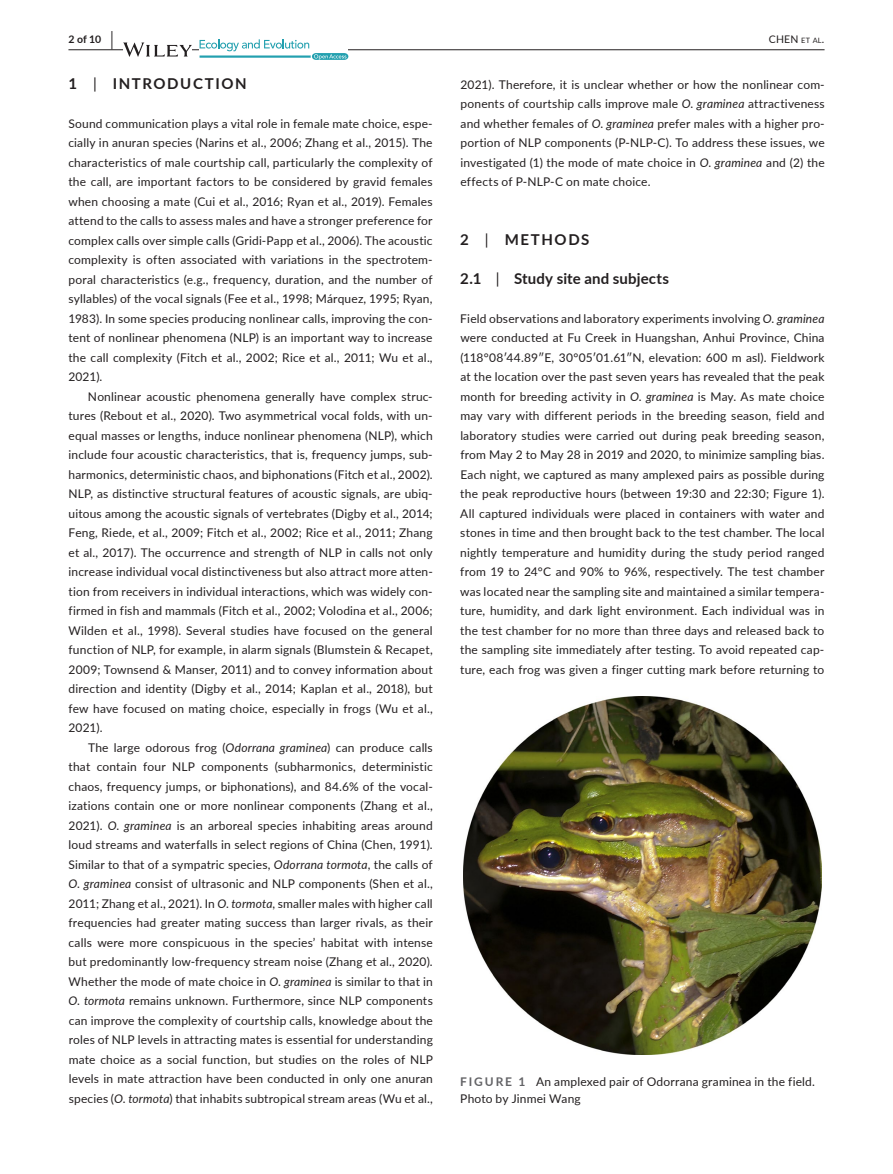
<style>
.page{position:relative;width:893px;height:1174px;background:#fff}
.page>*{position:absolute;margin:0;border:0;box-sizing:border-box;transform-origin:0 0}
.t1{font:700 15px "Lato";letter-spacing:.01em;color:#231f20}
.t2{font:700 15px "Lato";letter-spacing:.095em;color:#231f20}
.t3{font:12px/19.5px "Lato";letter-spacing:.015em;color:#231f20;text-align:justify}
.t4{font:10.5px "Lato";color:#231f20}
.t5{font:700 10.5px "Lato";color:#231f20}
.s1{font-size:19.5px}
.s2{font-size:7.35px}
.s3{font-weight:400}
.s4{font-style:italic}
.s5{font-weight:700;color:#636366}
</style>
<div class="page">
<hr style="left:68px;top:49px;width:756px;height:1px;background:#231f20">
<svg style="left:123px;top:42px;width:69px;height:15px"></svg>
<svg style="left:200px;top:39px;width:148px;height:21px"></svg>
<img style="left:464px;top:697px;width:357px;height:357px">
<p class="t5" style="left:68px;top:31px;width:46px">2 of 10 <span class="s1">|</span></p>
<p class="t4" style="left:769px;top:31px;width:57px">CHEN <span class="s2">et al</span>.</p>
<p class="t2" style="left:68px;top:72px;width:180px">1 <span class="s3">|</span> INTRODUCTION</p>
<p class="t3" style="left:68px;top:113px;width:366px">Sound communication plays a vital role in female mate choice, espe&shy;cially in anuran species (Narins et al., 2006; Zhang et al., 2015). The characteristics of male courtship call, particularly the complexity of the call, are important factors to be considered by gravid females when choosing a mate (Cui et al., 2016; Ryan et al., 2019). Females attend to the calls to assess males and have a stronger preference for complex calls over simple calls (Gridi-Papp et al., 2006). The acoustic complexity is often associated with variations in the spectrotem&shy;poral characteristics (e.g., frequency, duration, and the number of syllables) of the vocal signals (Fee et al., 1998; Márquez, 1995; Ryan, 1983). In some species producing nonlinear calls, improving the con&shy;tent of nonlinear phenomena (NLP) is an important way to increase the call complexity (Fitch et al., 2002; Rice et al., 2011; Wu et al., 2021).</p>
<p class="t3" style="left:68px;top:386px;width:366px;text-indent:19px">Nonlinear acoustic phenomena generally have complex struc&shy;tures (Rebout et al., 2020). Two asymmetrical vocal folds, with un&shy;equal masses or lengths, induce nonlinear phenomena (NLP), which include four acoustic characteristics, that is, frequency jumps, sub&shy;harmonics, deterministic chaos, and biphonations (Fitch et al., 2002).<br>NLP, as distinctive structural features of acoustic signals, are ubiq&shy;uitous among the acoustic signals of vertebrates (Digby et al., 2014; Feng, Riede, et al., 2009; Fitch et al., 2002; Rice et al., 2011; Zhang et al., 2017). The occurrence and strength of NLP in calls not only increase individual vocal distinctiveness but also attract more atten&shy;tion from receivers in individual interactions, which was widely con&shy;firmed in fish and mammals (Fitch et al., 2002; Volodina et al., 2006; Wilden et al., 1998). Several studies have focused on the general function of NLP, for example, in alarm signals (Blumstein &amp; Recapet, 2009; Townsend &amp; Manser, 2011) and to convey information about direction and identity (Digby et al., 2014; Kaplan et al., 2018), but few have focused on mating choice, especially in frogs (Wu et al., 2021).</p>
<p class="t3" style="left:69px;top:737px;width:366px;text-indent:19px">The large odorous frog (<span class="s4">Odorrana graminea</span>) can produce calls that contain four NLP components (subharmonics, deterministic chaos, frequency jumps, or biphonations), and 84.6% of the vocal&shy;izations contain one or more nonlinear components (Zhang et al., 2021). <span class="s4">O. graminea</span> is an arboreal species inhabiting areas around loud streams and waterfalls in select regions of China (Chen, 1991).<br>Similar to that of a sympatric species, <span class="s4">Odorrana tormota</span>, the calls of <span class="s4">O. graminea</span> consist of ultrasonic and NLP components (Shen et al., 2011; Zhang et al., 2021). In <span class="s4">O. tormota</span>, smaller males with higher call frequencies had greater mating success than larger rivals, as their calls were more conspicuous in the species’ habitat with intense but predominantly low-frequency stream noise (Zhang et al., 2020).<br>Whether the mode of mate choice in <span class="s4">O. graminea</span> is similar to that in <span class="s4">O. tormota</span> remains unknown. Furthermore, since NLP components can improve the complexity of courtship calls, knowledge about the roles of NLP levels in attracting mates is essential for understanding mate choice as a social function, but studies on the roles of NLP levels in mate attraction have been conducted in only one anuran species (<span class="s4">O. tormota</span>) that inhabits subtropical stream areas (Wu et al.,</p>
<p class="t3" style="left:460px;top:74px;width:366px">2021). Therefore, it is unclear whether or how the nonlinear com&shy;ponents of courtship calls improve male <span class="s4">O. graminea</span> attractiveness and whether females of <span class="s4">O. graminea</span> prefer males with a higher pro&shy;portion of NLP components (P-NLP-C). To address these issues, we investigated (1) the mode of mate choice in <span class="s4">O. graminea</span> and (2) the effects of P-NLP-C on mate choice.</p>
<p class="t2" style="left:460px;top:228px;width:131px">2 <span class="s3">|</span> METHODS</p>
<p class="t1" style="left:460px;top:267px;width:210px">2.1 <span class="s3">|</span> Study site and subjects</p>
<p class="t3" style="left:460px;top:308px;width:366px">Field observations and laboratory experiments involving <span class="s4">O. graminea </span>were conducted at Fu Creek in Huangshan, Anhui Province, China (118°08′44.89″E, 30°05′01.61″N, elevation: 600 m asl). Fieldwork at the location over the past seven years has revealed that the peak month for breeding activity in <span class="s4">O. graminea</span> is May. As mate choice may vary with different periods in the breeding season, field and laboratory studies were carried out during peak breeding season, from May 2 to May 28 in 2019 and 2020, to minimize sampling bias.<br>Each night, we captured as many amplexed pairs as possible during the peak reproductive hours (between 19:30 and 22:30; Figure 1).<br>All captured individuals were placed in containers with water and stones in time and then brought back to the test chamber. The local nightly temperature and humidity during the study period ranged from 19 to 24°C and 90% to 96%, respectively. The test chamber was located near the sampling site and maintained a similar tempera&shy;ture, humidity, and dark light environment. Each individual was in the test chamber for no more than three days and released back to the sampling site immediately after testing. To avoid repeated cap&shy;ture, each frog was given a finger cutting mark before returning to</p>
<p class="t3" style="left:460px;top:1073px;width:356px;line-height:16.5px"><span class="s5">FIGURE 1</span> An amplexed pair of Odorrana graminea in the field.<br>Photo by Jinmei Wang</p>
</div>
